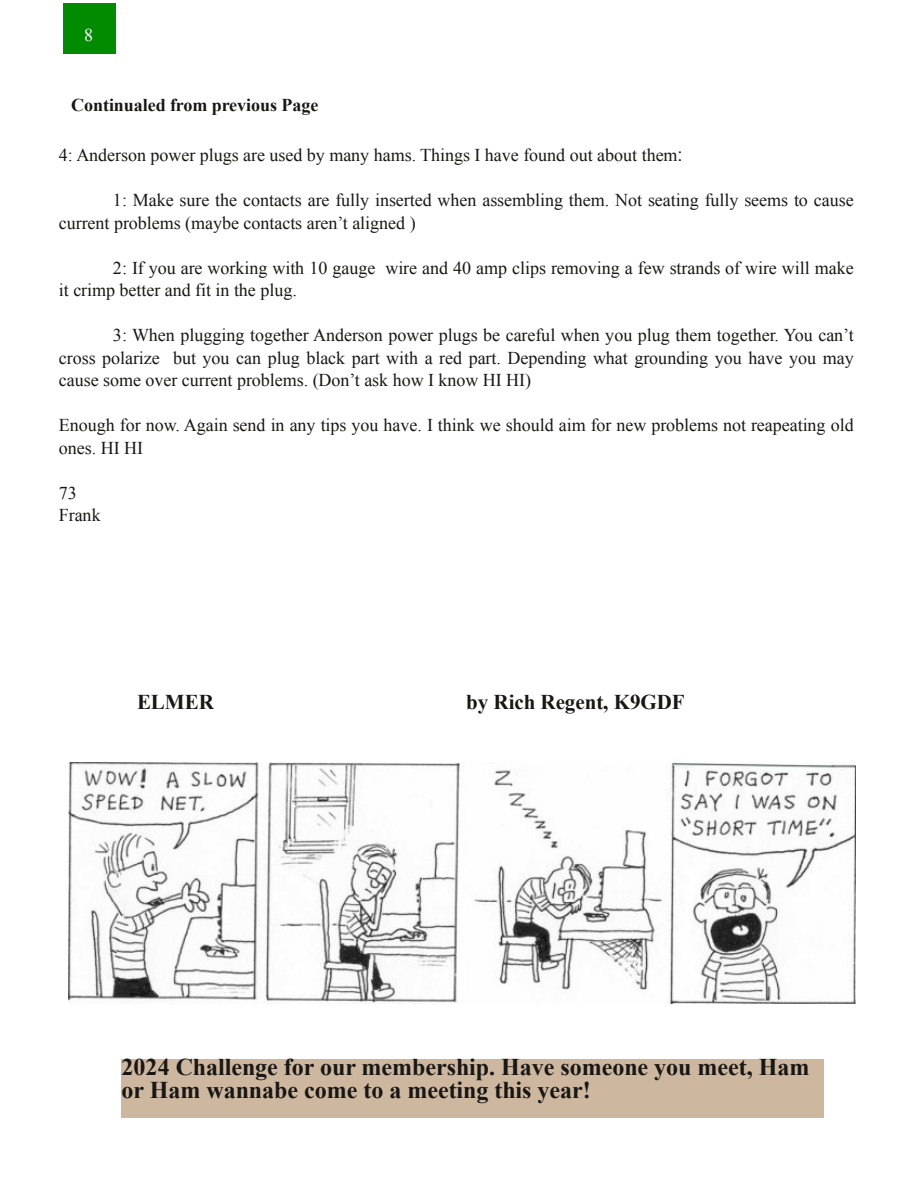
<style>
.page{position:relative;width:919px;height:1189px;background:#fff}
.page>*{position:absolute;margin:0;border:0;box-sizing:border-box;transform-origin:0 0}
.t1{font:700 24px/22.5px "Times New Roman";color:#181715}
.t2{font:700 21px "Times New Roman";color:#181715}
.t3{font:18px/22.5px "Times New Roman";color:#181715}
.t4{font:700 18px "Times New Roman";color:#181715}
.t5{font:18px "Times New Roman";color:#fff}
.s1{font-family:"Arial"}
</style>
<div class="page">
<div style="left:63px;top:3px;width:53px;height:50px;background:#008b00"></div>
<div style="left:121px;top:1058px;width:702px;height:59px;background:#cdb79e"></div>
<img style="left:68px;top:762px;width:786px;height:241px">
<p class="t5" style="left:84px;top:25px;width:10px">8</p>
<p class="t4" style="left:71px;top:94px;width:248px">Continualed from previous Page</p>
<p class="t3" style="left:59px;top:144px;width:624px">4: Anderson power plugs are used by many hams. Things I have found out about them<span class="s1">:</span></p>
<p class="t3" style="left:59px;top:189px;width:795px;text-indent:54px">1: Make sure the contacts are fully inserted when assembling them. Not seating fully seems to cause current problems (maybe contacts aren’t aligned )</p>
<p class="t3" style="left:59px;top:256px;width:795px;text-indent:54px">2: If you are working with 10 gauge wire and 40 amp clips removing a few strands of wire will make it crimp better and fit in the plug.</p>
<p class="t3" style="left:59px;top:324px;width:795px;text-align:justify;text-indent:54px">3: When plugging together Anderson power plugs be careful when you plug them together. You can’t cross polarize but you can plug black part with a red part. Depending what grounding you have you may cause some over current problems. (Don’t ask how I know HI HI)</p>
<p class="t3" style="left:59px;top:414px;width:795px">Enough for now. Again send in any tips you have. I think we should aim for new problems not reapeating old ones. HI HI</p>
<p class="t3" style="left:59px;top:481px;width:43px">73<br>Frank</p>
<p class="t2" style="left:137px;top:689px;width:78px">ELMER</p>
<p class="t2" style="left:466px;top:689px;width:220px">by Rich Regent, K9GDF</p>
<h1 class="t1" style="left:121px;top:1055px;width:689px">2024 Challenge for our membership. Have someone you meet, Ham or Ham wannabe come to a meeting this year!</h1>
</div>
